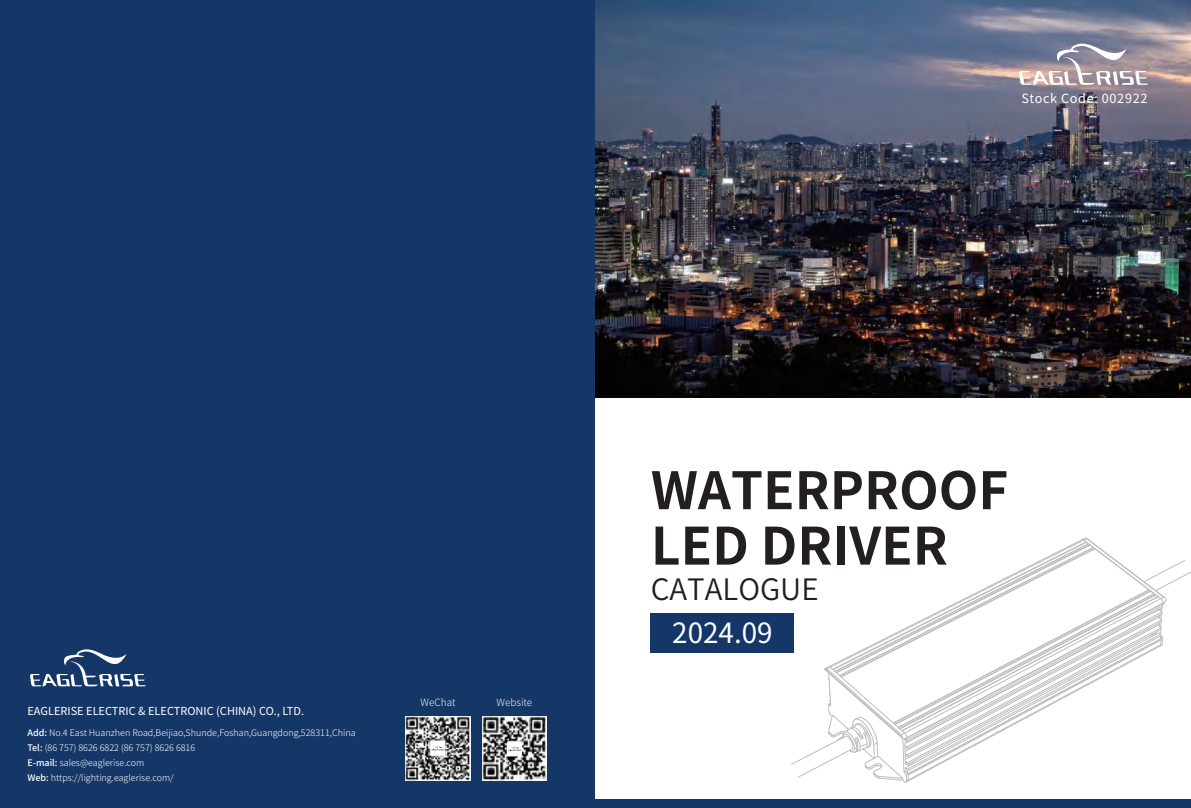
<style>
.page{position:relative;width:1191px;height:808px;background:#fff}
.page>*{position:absolute;margin:0;border:0;box-sizing:border-box;transform-origin:0 0}
.t1{font:700 51.4px/55.4px "Source Han Sans CN";color:#231f20}
.t2{font:29.5px "Source Han Sans CN";color:#231f20}
.t3{font:27.8px "Source Han Sans CN";color:#fff}
.t4{font:12.7px "Source Han Sans CN";letter-spacing:.05em;color:#fff}
.t5{font:11px "Source Han Sans CN";color:#fff}
.t6{font:300 10px "Source Han Sans CN";color:#f3f3f3}
.t7{font:300 9px/15px "Source Han Sans CN";color:#fff}
.s1{font-weight:500}
</style>
<div class="page">
<svg style="left:791px;top:538px;width:400px;height:244px"></svg>
<img style="left:594px;top:0;width:597px;height:398px">
<div style="left:0;top:0;width:594px;height:808px;background:#153768"></div>
<svg style="left:30px;top:649px;width:116px;height:38px"></svg>
<img style="left:406px;top:716px;width:64px;height:64px">
<div style="left:430px;top:741px;width:15px;height:15px;background:#fff"></div>
<svg style="left:432px;top:746px;width:12px;height:5px"></svg>
<svg style="left:1019px;top:41px;width:129px;height:44px"></svg>
<div style="left:594px;top:799px;width:597px;height:9px;background:#153768"></div>
<img style="left:482px;top:716px;width:64px;height:64px">
<div style="left:507px;top:741px;width:15px;height:15px;background:#fff"></div>
<svg style="left:508px;top:746px;width:13px;height:5px"></svg>
<div style="left:651px;top:613px;width:143px;height:39px;background:#153768"></div>
<h3 class="t4" style="left:1021px;top:91px;width:127px">Stock Code: 002922</h3>
<p class="t5" style="left:27px;top:705px;width:278px">EAGLERISE ELECTRIC &amp; ELECTRONIC (CHINA) CO., LTD.</p>
<p class="t7" style="left:27px;top:725px;width:330px"><span class="s1">Add:</span> No.4 East Huanzhen Road,Beijiao,Shunde,Foshan,Guangdong,528311,China <span class="s1">Tel:</span> (86 757) 8626 6822 (86 757) 8626 6816<br><span class="s1">E-mail:</span> sales@eaglerise.com<br><span class="s1">Web:</span> https://lighting.eaglerise.com/</p>
<p class="t6" style="left:421px;top:697px;width:36px">WeChat</p>
<p class="t6" style="left:496px;top:697px;width:37px">Website</p>
<h1 class="t1" style="left:651px;top:464px;width:359px">WATERPROOF<br>LED DRIVER</h1>
<h2 class="t2" style="left:651px;top:572px;width:169px">CATALOGUE</h2>
<h3 class="t3" style="left:672px;top:617px;width:102px">2024.09</h3>
</div>
